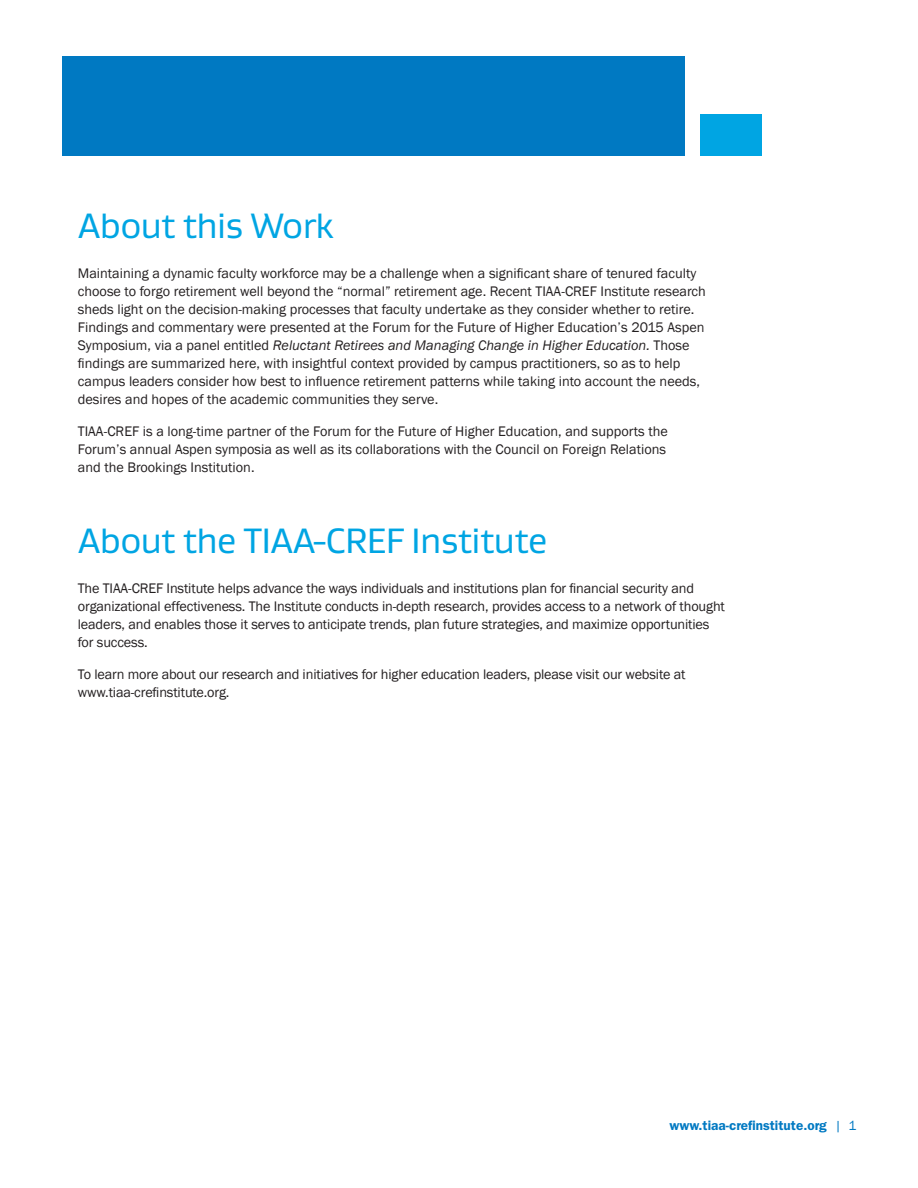
<style>
.page{position:relative;width:918px;height:1188px;background:#fff}
.page>*{position:absolute;margin:0;border:0;box-sizing:border-box;transform-origin:0 0}
.Page_Title{font:36px "Gustan";letter-spacing:-.02em;color:#00a5e3}
.Body_Text_-_Franklin{font:14.25px/18px "Franklin Gothic";color:#231f20}
.t1{font:600 13.5px "ITC Franklin Gothic Std";color:#0079c2}
.s1{font-style:italic}
.s2{font-family:"Franklin Gothic";font-weight:400}
</style>
<div class="page">
<div style="left:62px;top:56px;width:622px;height:100px;background:#0079c2"></div>
<div style="left:701px;top:115px;width:61px;height:41px;background:#00a5e3"></div>
<p class="Page_Title" style="left:78px;top:202px;width:258px">About this Work</p>
<p class="Body_Text_-_Franklin" style="left:78px;top:265px;width:630px">Maintaining a dynamic faculty workforce may be a challenge when a significant share of tenured faculty choose to forgo retirement well beyond the “normal” retirement age. Recent TIAA-CREF Institute research sheds light on the decision-making processes that faculty undertake as they consider whether to retire.<br>Findings and commentary were presented at the Forum for the Future of Higher Education’s 2015 Aspen Symposium, via a panel entitled <span class="s1">Reluctant Retirees and Managing Change in Higher Education.</span> Those findings are summarized here, with insightful context provided by campus practitioners, so as to help campus leaders consider how best to influence retirement patterns while taking into account the needs, desires and hopes of the academic communities they serve.</p>
<p class="Body_Text_-_Franklin" style="left:78px;top:422px;width:592px">TIAA-CREF is a long-time partner of the Forum for the Future of Higher Education, and supports the<br>Forum’s annual Aspen symposia as well as its collaborations with the Council on Foreign Relations and the Brookings Institution.</p>
<p class="Page_Title" style="left:78px;top:517px;width:471px">About the TIAA-CREF Institute</p>
<p class="Body_Text_-_Franklin" style="left:78px;top:580px;width:649px">The TIAA-CREF Institute helps advance the ways individuals and institutions plan for financial security and organizational effectiveness. The Institute conducts in-depth research, provides access to a network of thought leaders, and enables those it serves to anticipate trends, plan future strategies, and maximize opportunities for success.</p>
<p class="Body_Text_-_Franklin" style="left:78px;top:665px;width:609px">To learn more about our research and initiatives for higher education leaders, please visit our website at www.tiaa-crefinstitute.org.</p>
<p class="t1" style="left:669px;top:1118px;width:188px">www.tiaa-crefinstitute.org <span class="s2">| 1</span></p>
</div>
